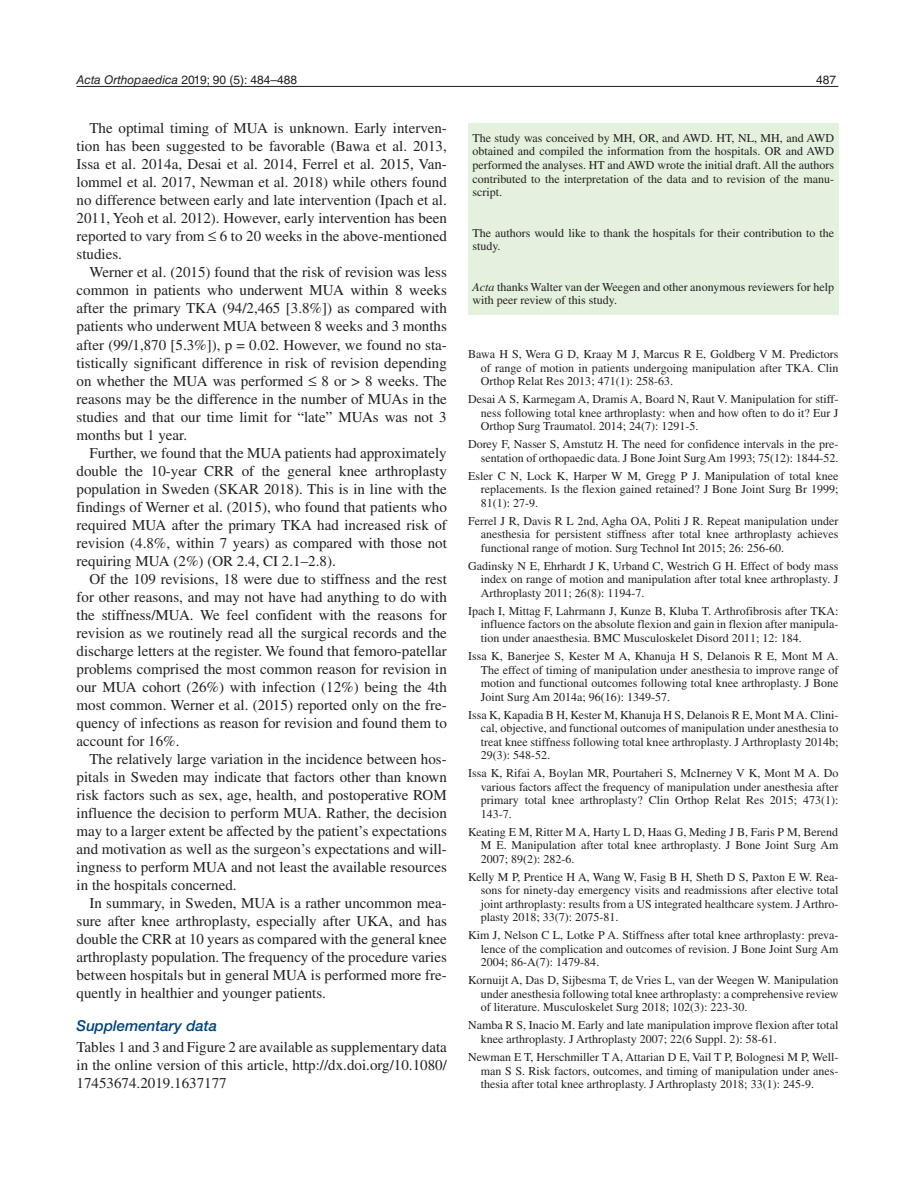
<style>
.page{position:relative;width:915px;height:1191px;background:#fff}
.page>*{position:absolute;margin:0;border:0;box-sizing:border-box;transform-origin:0 0}
.t1{font:15px/18px "Times";color:#231f20;text-align:justify}
.t2{font:italic 500 15px "Helvetica Neue LTW1 G";color:#004279}
.t3{font:12px/13.5px "Times";color:#231f20;text-align:justify}
.t4{font:12px "Helvetica LT Std";color:#231f20}
.s1{font-style:italic}
</style>
<div class="page">
<hr style="left:77px;top:86px;width:761px;height:1px;background:#231f20">
<div style="left:468px;top:123px;width:370px;height:192px;background:#e4f1de"></div>
<p class="t4" style="left:77px;top:72px;width:222px"><span class="s1">Acta Orthopaedica</span> 2019; 90 (5): 484–488</p>
<p class="t4" style="left:816px;top:72px;width:22px">487</p>
<p class="t1" style="left:77px;top:119px;width:371px;text-indent:13px">The optimal timing of MUA is unknown. Early interven&shy;tion has been suggested to be favorable (Bawa et al. 2013, Issa et al. 2014a, Desai et al. 2014, Ferrel et al. 2015, Van&shy;lommel et al. 2017, Newman et al. 2018) while others found no difference between early and late intervention (Ipach et al.<br>2011, Yeoh et al. 2012). However, early intervention has been reported to vary from ≤ 6 to 20 weeks in the above-mentioned studies.</p>
<p class="t1" style="left:77px;top:263px;width:371px;text-indent:13px">Werner et al. (2015) found that the risk of revision was less common in patients who underwent MUA within 8 weeks after the primary TKA (94/2,465 [3.8%]) as compared with patients who underwent MUA between 8 weeks and 3 months after (99/1,870 [5.3%]), p = 0.02. However, we found no sta&shy;tistically significant difference in risk of revision depending on whether the MUA was performed ≤ 8 or &gt; 8 weeks. The reasons may be the difference in the number of MUAs in the studies and that our time limit for “late” MUAs was not 3 months but 1 year.</p>
<p class="t1" style="left:77px;top:443px;width:371px;text-indent:13px">Further, we found that the MUA patients had approximately double the 10-year CRR of the general knee arthroplasty population in Sweden (SKAR 2018). This is in line with the findings of Werner et al. (2015), who found that patients who required MUA after the primary TKA had increased risk of revision (4.8%, within 7 years) as compared with those not requiring MUA (2%) (OR 2.4, CI 2.1–2.8).</p>
<p class="t1" style="left:77px;top:569px;width:371px;text-indent:13px">Of the 109 revisions, 18 were due to stiffness and the rest for other reasons, and may not have had anything to do with the stiffness/MUA. We feel confident with the reasons for revision as we routinely read all the surgical records and the discharge letters at the register. We found that femoro-patellar problems comprised the most common reason for revision in our MUA cohort (26%) with infection (12%) being the 4th most common. Werner et al. (2015) reported only on the fre&shy;quency of infections as reason for revision and found them to account for 16%.</p>
<p class="t1" style="left:77px;top:749px;width:371px;text-indent:13px">The relatively large variation in the incidence between hos&shy;pitals in Sweden may indicate that factors other than known risk factors such as sex, age, health, and postoperative ROM influence the decision to perform MUA. Rather, the decision may to a larger extent be affected by the patient’s expectations and motivation as well as the surgeon’s expectations and will&shy;ingness to perform MUA and not least the available resources in the hospitals concerned.</p>
<p class="t1" style="left:77px;top:893px;width:371px;text-indent:13px">In summary, in Sweden, MUA is a rather uncommon mea&shy;sure after knee arthroplasty, especially after UKA, and has double the CRR at 10 years as compared with the general knee arthroplasty population. The frequency of the procedure varies between hospitals but in general MUA is performed more fre&shy;quently in healthier and younger patients.</p>
<p class="t2" style="left:77px;top:1016px;width:142px">Supplementary data</p>
<p class="t1" style="left:77px;top:1037px;width:371px">Tables 1 and 3 and Figure 2 are available as supplementary data in the online version of this article, http://dx.doi.org/10.1080/ 17453674.2019.1637177</p>
<p class="t3" style="left:472px;top:131px;width:363px">The study was conceived by MH, OR, and AWD. HT, NL, MH, and AWD obtained and compiled the information from the hospitals. OR and AWD performed the analyses. HT and AWD wrote the initial draft. All the authors contributed to the interpretation of the data and to revision of the manu&shy;script.</p>
<p class="t3" style="left:472px;top:226px;width:363px">The authors would like to thank the hospitals for their contribution to the study.</p>
<p class="t3" style="left:472px;top:280px;width:363px"><span class="s1">Acta</span> thanks Walter van der Weegen and other anonymous reviewers for help with peer review of this study.</p>
<p class="t3" style="left:480px;top:347px;width:359px;text-indent:-13px">Bawa H S, Wera G D, Kraay M J, Marcus R E, Goldberg V M. Predictors of range of motion in patients undergoing manipulation after TKA. Clin Orthop Relat Res 2013; 471(1): 258-63.</p>
<p class="t3" style="left:480px;top:392px;width:359px;text-indent:-13px">Desai A S, Karmegam A, Dramis A, Board N, Raut V. Manipulation for stiff&shy;ness following total knee arthroplasty: when and how often to do it? Eur J Orthop Surg Traumatol. 2014; 24(7): 1291-5.</p>
<p class="t3" style="left:468px;top:437px;width:371px;text-align:right">Dorey F, Nasser S, Amstutz H. The need for confidence intervals in the pre&shy;sentation of orthopaedic data. J Bone Joint Surg Am 1993; 75(12): 1844-52.</p>
<p class="t3" style="left:480px;top:469px;width:359px;text-indent:-13px">Esler C N, Lock K, Harper W M, Gregg P J. Manipulation of total knee replacements. Is the flexion gained retained? J Bone Joint Surg Br 1999; 81(1): 27-9.</p>
<p class="t3" style="left:480px;top:514px;width:359px;text-indent:-13px">Ferrel J R, Davis R L 2nd, Agha OA, Politi J R. Repeat manipulation under anesthesia for persistent stiffness after total knee arthroplasty achieves functional range of motion. Surg Technol Int 2015; 26: 256-60.</p>
<p class="t3" style="left:480px;top:559px;width:359px;text-indent:-13px">Gadinsky N E, Ehrhardt J K, Urband C, Westrich G H. Effect of body mass index on range of motion and manipulation after total knee arthroplasty. J Arthroplasty 2011; 26(8): 1194-7.</p>
<p class="t3" style="left:480px;top:604px;width:359px;text-indent:-13px">Ipach I, Mittag F, Lahrmann J, Kunze B, Kluba T. Arthrofibrosis after TKA: influence factors on the absolute flexion and gain in flexion after manipula&shy;tion under anaesthesia. BMC Musculoskelet Disord 2011; 12: 184.</p>
<p class="t3" style="left:480px;top:649px;width:359px;text-indent:-13px">Issa K, Banerjee S, Kester M A, Khanuja H S, Delanois R E, Mont M A.<br>The effect of timing of manipulation under anesthesia to improve range of motion and functional outcomes following total knee arthroplasty. J Bone Joint Surg Am 2014a; 96(16): 1349-57.</p>
<p class="t3" style="left:480px;top:707px;width:359px;text-indent:-13px">Issa K, Kapadia B H, Kester M, Khanuja H S, Delanois R E, Mont M A. Clini&shy;cal, objective, and functional outcomes of manipulation under anesthesia to treat knee stiffness following total knee arthroplasty. J Arthroplasty 2014b; 29(3): 548-52.</p>
<p class="t3" style="left:480px;top:766px;width:359px;text-indent:-13px">Issa K, Rifai A, Boylan MR, Pourtaheri S, McInerney V K, Mont M A. Do various factors affect the frequency of manipulation under anesthesia after primary total knee arthroplasty? Clin Orthop Relat Res 2015; 473(1):<br>143-7.</p>
<p class="t3" style="left:480px;top:825px;width:359px;text-indent:-13px">Keating E M, Ritter M A, Harty L D, Haas G, Meding J B, Faris P M, Berend M E. Manipulation after total knee arthroplasty. J Bone Joint Surg Am 2007; 89(2): 282-6.</p>
<p class="t3" style="left:480px;top:870px;width:359px;text-indent:-13px">Kelly M P, Prentice H A, Wang W, Fasig B H, Sheth D S, Paxton E W. Rea&shy;sons for ninety-day emergency visits and readmissions after elective total joint arthroplasty: results from a US integrated healthcare system. J Arthro&shy;plasty 2018; 33(7): 2075-81.</p>
<p class="t3" style="left:480px;top:928px;width:359px;text-indent:-13px">Kim J, Nelson C L, Lotke P A. Stiffness after total knee arthroplasty: preva&shy;lence of the complication and outcomes of revision. J Bone Joint Surg Am 2004; 86-A(7): 1479-84.</p>
<p class="t3" style="left:480px;top:973px;width:359px;text-indent:-13px">Kornuijt A, Das D, Sijbesma T, de Vries L, van der Weegen W. Manipulation under anesthesia following total knee arthroplasty: a comprehensive review of literature. Musculoskelet Surg 2018; 102(3): 223-30.</p>
<p class="t3" style="left:480px;top:1018px;width:359px;text-indent:-13px">Namba R S, Inacio M. Early and late manipulation improve flexion after total knee arthroplasty. J Arthroplasty 2007; 22(6 Suppl. 2): 58-61.</p>
<p class="t3" style="left:480px;top:1050px;width:359px;text-indent:-13px">Newman E T, Herschmiller T A, Attarian D E, Vail T P, Bolognesi M P, Well&shy;man S S. Risk factors, outcomes, and timing of manipulation under anes&shy;thesia after total knee arthroplasty. J Arthroplasty 2018; 33(1): 245-9.</p>
</div>
